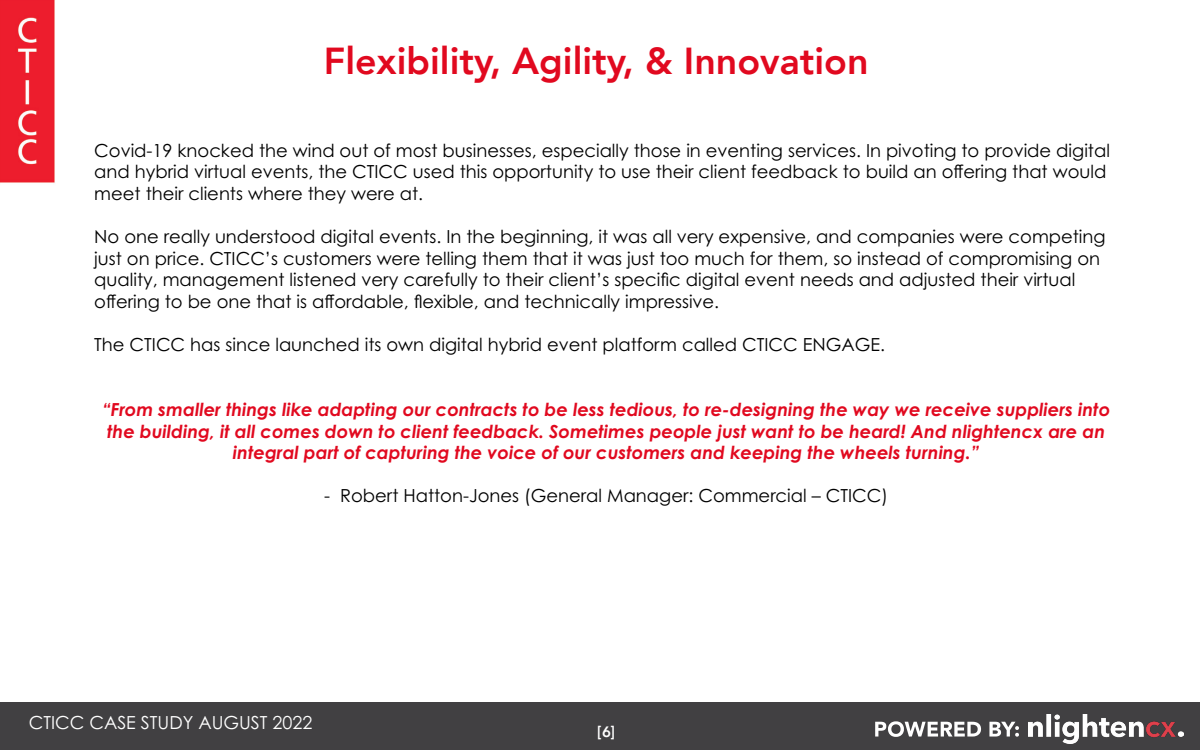
<style>
.page{position:relative;width:1200px;height:750px;background:#fff}
.page>*{position:absolute;margin:0;border:0;box-sizing:border-box;transform-origin:0 0}
.t1{font:800 37.5px "Avenir";color:#e1091f}
.t2{font:18px/21.6px "Century Gothic Pro";color:#000}
.t3{font:italic 700 18px/21.6px "Century Gothic Pro";color:#e1091f;text-align:center}
.t4{font:18px "Century Gothic Pro";color:#fff}
.t5{font:800 15px "Avenir";color:#fff}
</style>
<div class="page">
<div style="left:0;top:702px;width:1200px;height:48px;background:#414042"></div>
<svg style="left:875px;top:721px;width:144px;height:16px"></svg>
<img style="left:1029px;top:714px;width:155px;height:30px">
<img style="left:0;top:0;width:55px;height:183px">
<h1 class="t1" style="left:324px;top:32px;width:546px">Flexibility, Agility, &amp; Innovation</h1>
<p class="t2" style="left:94px;top:139px;width:1017px">Covid-19 knocked the wind out of most businesses, especially those in eventing services. In pivoting to provide digital and hybrid virtual events, the CTICC used this opportunity to use their client feedback to build an offering that would meet their clients where they were at.</p>
<p class="t2" style="left:94px;top:226px;width:1013px">No one really understood digital events. In the beginning, it was all very expensive, and companies were competing just on price. CTICC’s customers were telling them that it was just too much for them, so instead of compromising on quality, management listened very carefully to their client’s specific digital event needs and adjusted their virtual offering to be one that is affordable, flexible, and technically impressive.</p>
<p class="t2" style="left:94px;top:334px;width:792px">The CTICC has since launched its own digital hybrid event platform called CTICC ENGAGE.</p>
<p class="t3" style="left:102px;top:398px;width:1010px">“From smaller things like adapting our contracts to be less tedious, to re-designing the way we receive suppliers into the building, it all comes down to client feedback. Sometimes people just want to be heard! And nlightencx are an integral part of capturing the voice of our customers and keeping the wheels turning.”</p>
<p class="t2" style="left:324px;top:485px;width:565px">- Robert Hatton-Jones (General Manager: Commercial – CTICC)</p>
<p class="t4" style="left:29px;top:711px;width:285px">CTICC CASE STUDY AUGUST 2022</p>
<p class="t5" style="left:597px;top:720px;width:19px">[6]</p>
</div>
